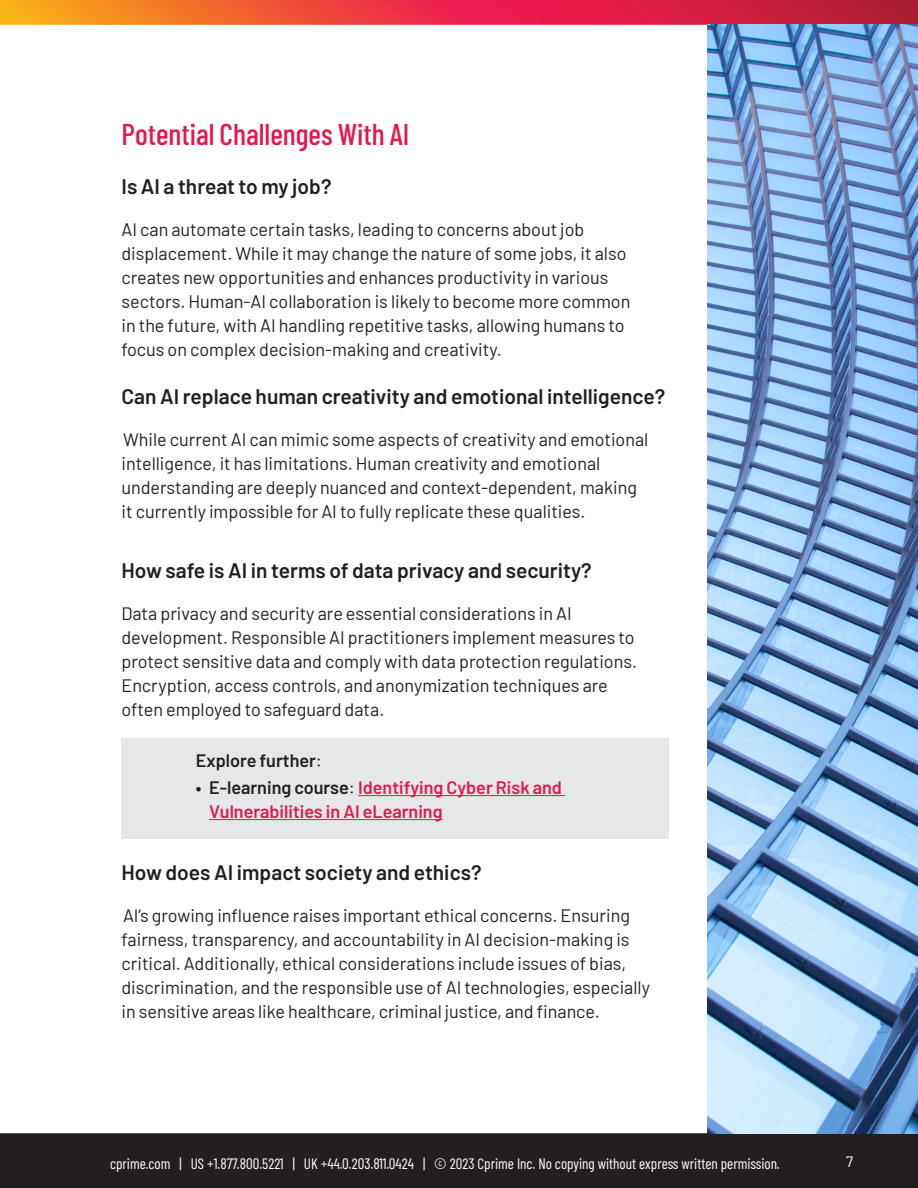
<style>
.page{position:relative;width:918px;height:1188px;background:#fff}
.page>*{position:absolute;margin:0;border:0;box-sizing:border-box;transform-origin:0 0}
.t1{font:500 30px "Barlow Condensed";color:#e3194b}
.Body_Copy{font:600 21px "Barlow";color:#231f20}
.Body_Copy-2{font:18px/24px "Barlow";color:#231f20}
.t2{font:600 18px/24px "Barlow";color:#e3194b}
.Body_Copy-3{font:600 18px "Barlow";color:#231f20}
.t3{font:15px "Barlow Condensed";color:#fff}
.t4{font:15px "Barlow";color:#fff}
.s1{font-weight:400}
.s2{color:#231f20}
.s3{font-weight:400;color:#231f20}
</style>
<div class="page">
<div style="left:0;top:1133px;width:918px;height:55px;background:#231f20"></div>
<img style="left:0;top:0;width:918px;height:25px">
<div style="left:122px;top:739px;width:547px;height:100px;background:#e6e7e9"></div>
<hr style="left:358px;top:795px;width:207px;height:1px;background:#e3194b">
<hr style="left:209px;top:819px;width:234px;height:1px;background:#e3194b">
<img style="left:707px;top:25px;width:211px;height:1109px">
<h1 class="t1" style="left:122px;top:113px;width:289px">Potential Challenges With AI</h1>
<p class="Body_Copy" style="left:122px;top:171px;width:212px">Is AI a threat to my job?</p>
<p class="Body_Copy-2" style="left:122px;top:216px;width:510px">AI can automate certain tasks, leading to concerns about job displacement. While it may change the nature of some jobs, it also creates new opportunities and enhances productivity in various sectors. Human-AI collaboration is likely to become more common in the future, with AI handling repetitive tasks, allowing humans to focus on complex decision-making and creativity.</p>
<p class="Body_Copy" style="left:122px;top:381px;width:545px">Can AI replace human creativity and emotional intelligence?</p>
<p class="Body_Copy-2" style="left:122px;top:426px;width:528px">While current AI can mimic some aspects of creativity and emotional intelligence, it has limitations. Human creativity and emotional understanding are deeply nuanced and context-dependent, making it currently impossible for AI to fully replicate these qualities.</p>
<p class="Body_Copy" style="left:122px;top:555px;width:472px">How safe is AI in terms of data privacy and security?</p>
<p class="Body_Copy-2" style="left:122px;top:600px;width:517px">Data privacy and security are essential considerations in AI development. Responsible AI practitioners implement measures to protect sensitive data and comply with data protection regulations.<br>Encryption, access controls, and anonymization techniques are often employed to safeguard data.</p>
<p class="Body_Copy-3" style="left:196px;top:748px;width:128px">Explore further<span class="s1">:</span></p>
<p class="t2" style="left:209px;top:774px;width:354px;text-indent:-14px"><span class="s2">• E-learning course</span><span class="s3">:</span> Identifying Cyber Risk and<br>Vulnerabilities in AI eLearning</p>
<p class="Body_Copy" style="left:122px;top:857px;width:362px">How does AI impact society and ethics?</p>
<p class="Body_Copy-2" style="left:122px;top:902px;width:530px">AI’s growing influence raises important ethical concerns. Ensuring fairness, transparency, and accountability in AI decision-making is critical. Additionally, ethical considerations include issues of bias, discrimination, and the responsible use of AI technologies, especially in sensitive areas like healthcare, criminal justice, and finance.</p>
<p class="t3" style="left:110px;top:1152px;width:671px">cprime.com | US +1.877.800.5221 | UK +44.0.203.811.0424 | © 2023 Cprime Inc. No copying without express written permission.</p>
<p class="t4" style="left:846px;top:1151px;width:9px">7</p>
<p class="t3" style="left:191px;top:1152px;width:431px">877.800.5221 | © 2022 Cprime Inc. No copying without express written permission.</p>
</div>
